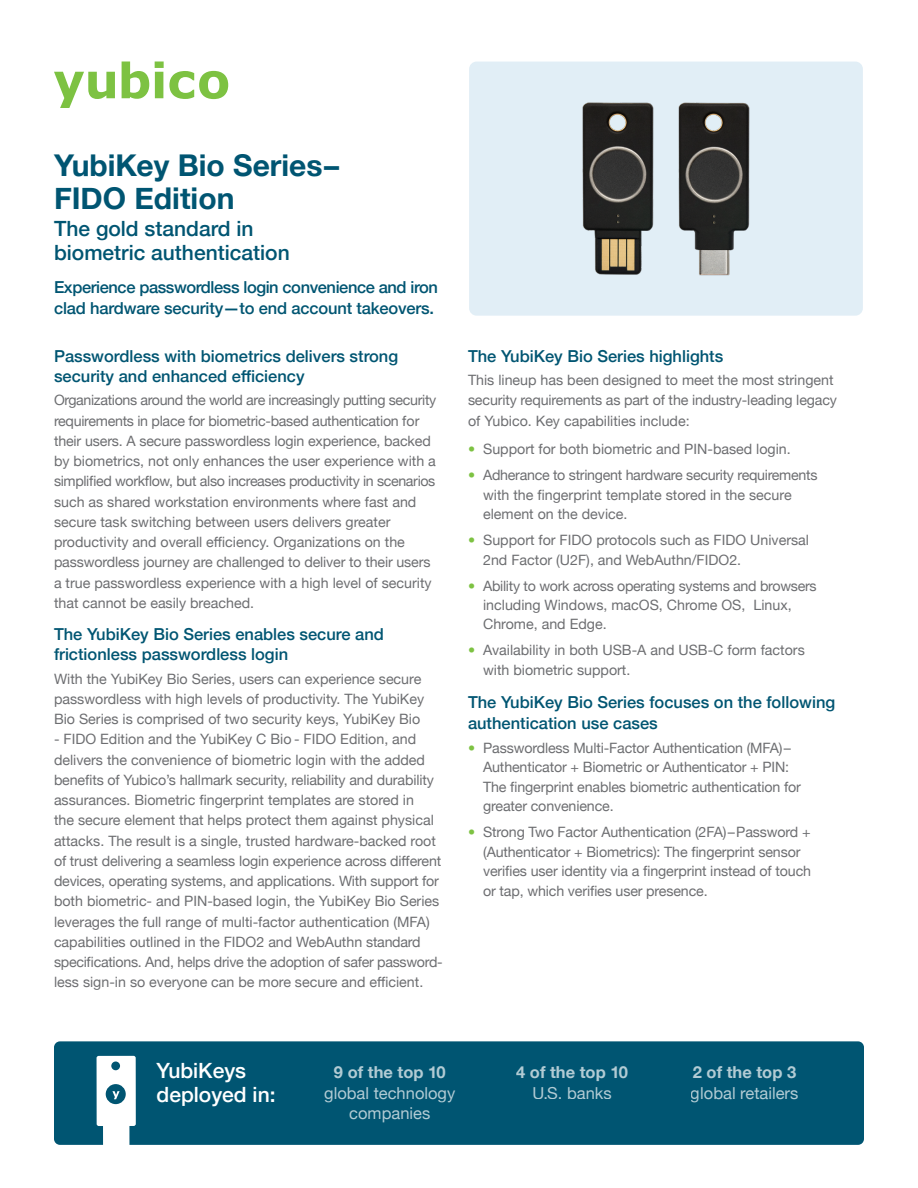
<style>
.page{position:relative;width:918px;height:1188px;background:#fff}
.page>*{position:absolute;margin:0;border:0;box-sizing:border-box;transform-origin:0 0}
.t1{font:700 30px/33px "Helvetica Neue";color:#005572}
.t2{font:500 21px/24px "Helvetica Neue";color:#005572}
.t3{font:500 21px/23.2px "Helvetica Neue";color:#fff}
.t4{font:500 16.5px/20.2px "Helvetica Neue";color:#005572}
.t5{font:500 16.5px/21px "Helvetica Neue";letter-spacing:-.025em;color:#005572}
.t6{font:16.5px/20.2px "Helvetica Neue";color:#fff;text-align:center}
.t7{font:700 16.5px "Helvetica Neue";color:#fff}
.t8{font:14.25px/20.2px "Helvetica Neue";color:#6d6e71}
.t9{font:14.25px/19.5px "Helvetica Neue";letter-spacing:-.02em;color:#6d6e71}
.s1{font-weight:300;color:#7dc242}
</style>
<div class="page">
<svg style="left:54px;top:72px;width:61px;height:36px"></svg>
<svg style="left:122px;top:62px;width:27px;height:37px"></svg>
<svg style="left:155px;top:62px;width:73px;height:37px"></svg>
<div style="left:54px;top:1041px;width:810px;height:104px;background:#005572;border-radius:6px"></div>
<svg style="left:97px;top:1056px;width:39px;height:89px;background:#d2e1e6"></svg>
<div style="left:469px;top:62px;width:394px;height:254px;background:#e1eef6;border-radius:7px"></div>
<img style="left:582px;top:102px;width:72px;height:173px">
<img style="left:678px;top:102px;width:72px;height:174px">
<h1 class="t1" style="left:54px;top:150px;width:287px">YubiKey Bio Series–<br>FIDO Edition</h1>
<h2 class="t2" style="left:54px;top:215px;width:237px">The gold standard in biometric authentication</h2>
<p class="t5" style="left:54px;top:276px;width:385px">Experience passwordless login convenience and iron clad hardware security—to end account takeovers.</p>
<p class="t4" style="left:54px;top:345px;width:346px">Passwordless with biometrics delivers strong security and enhanced efficiency</p>
<p class="t8" style="left:54px;top:391px;width:384px">Organizations around the world are increasingly putting security requirements in place for biometric-based authentication for their users. A secure passwordless login experience, backed by biometrics, not only enhances the user experience with a simplified workflow, but also increases productivity in scenarios such as shared workstation environments where fast and secure task switching between users delivers greater productivity and overall efficiency. Organizations on the passwordless journey are challenged to deliver to their users a true passwordless experience with a high level of security that cannot be easily breached.</p>
<p class="t4" style="left:54px;top:623px;width:331px">The YubiKey Bio Series enables secure and frictionless passwordless login</p>
<p class="t8" style="left:54px;top:669px;width:372px">With the YubiKey Bio Series, users can experience secure passwordless with high levels of productivity. The YubiKey<br>Bio Series is comprised of two security keys, YubiKey Bio</p>
<p class="t8" style="left:54px;top:730px;width:390px">- FIDO Edition and the YubiKey C Bio - FIDO Edition, and delivers the convenience of biometric login with the added benefits of Yubico’s hallmark security, reliability and durability assurances. Biometric fingerprint templates are stored in<br>the secure element that helps protect them against physical attacks. The result is a single, trusted hardware-backed root of trust delivering a seamless login experience across different devices, operating systems, and applications. With support for both biometric- and PIN-based login, the YubiKey Bio Series leverages the full range of multi-factor authentication (MFA) capabilities outlined in the FIDO2 and WebAuthn standard specifications. And, helps drive the adoption of safer password&shy;less sign-in so everyone can be more secure and efficient.</p>
<p class="t4" style="left:468px;top:345px;width:257px">The YubiKey Bio Series highlights</p>
<p class="t8" style="left:468px;top:371px;width:371px">This lineup has been designed to meet the most stringent security requirements as part of the industry-leading legacy of Yubico. Key capabilities include:</p>
<p class="t8" style="left:468px;top:440px;width:324px"><span class="s1">•</span> Support for both biometric and PIN-based login.</p>
<p class="t8" style="left:483px;top:466px;width:336px;line-height:19.5px;text-indent:-15px"><span class="s1">•</span> Adherance to stringent hardware security requirements with the fingerprint template stored in the secure element on the device.</p>
<p class="t8" style="left:483px;top:531px;width:327px;line-height:19.5px;text-indent:-15px"><span class="s1">•</span> Support for FIDO protocols such as FIDO Universal<br>2nd Factor (U2F), and WebAuthn/FIDO2.</p>
<p class="t9" style="left:483px;top:577px;width:335px;text-indent:-15px"><span class="s1">•</span> Ability to work across operating systems and browsers including Windows, macOS, Chrome OS, Linux,<br>Chrome, and Edge.</p>
<p class="t8" style="left:483px;top:641px;width:323px;line-height:19.5px;text-indent:-15px"><span class="s1">•</span> Availability in both USB-A and USB-C form factors with biometric support.</p>
<p class="t4" style="left:468px;top:691px;width:369px">The YubiKey Bio Series focuses on the following authentication use cases</p>
<p class="t8" style="left:483px;top:739px;width:319px;line-height:19.5px;text-indent:-15px"><span class="s1">•</span> Passwordless Multi-Factor Authentication (MFA)– Authenticator + Biometric or Authenticator + PIN:<br>The fingerprint enables biometric authentication for greater convenience.</p>
<p class="t8" style="left:483px;top:823px;width:330px;line-height:19.5px;text-indent:-15px"><span class="s1">•</span> Strong Two Factor Authentication (2FA)–Password + (Authenticator + Biometrics): The fingerprint sensor verifies user identity via a fingerprint instead of touch or tap, which verifies user presence.</p>
<h2 class="t3" style="left:157px;top:1058px;width:121px">YubiKeys deployed in:</h2>
<p class="t7" style="left:334px;top:1060px;width:113px">9 of the top 10</p>
<p class="t6" style="left:324px;top:1084px;width:133px">global technology companies</p>
<p class="t7" style="left:516px;top:1060px;width:113px">4 of the top 10</p>
<p class="t6" style="left:532px;top:1084px;width:81px">U.S. banks</p>
<p class="t7" style="left:693px;top:1060px;width:105px">2 of the top 3</p>
<p class="t6" style="left:691px;top:1084px;width:109px">global retailers</p>
</div>
